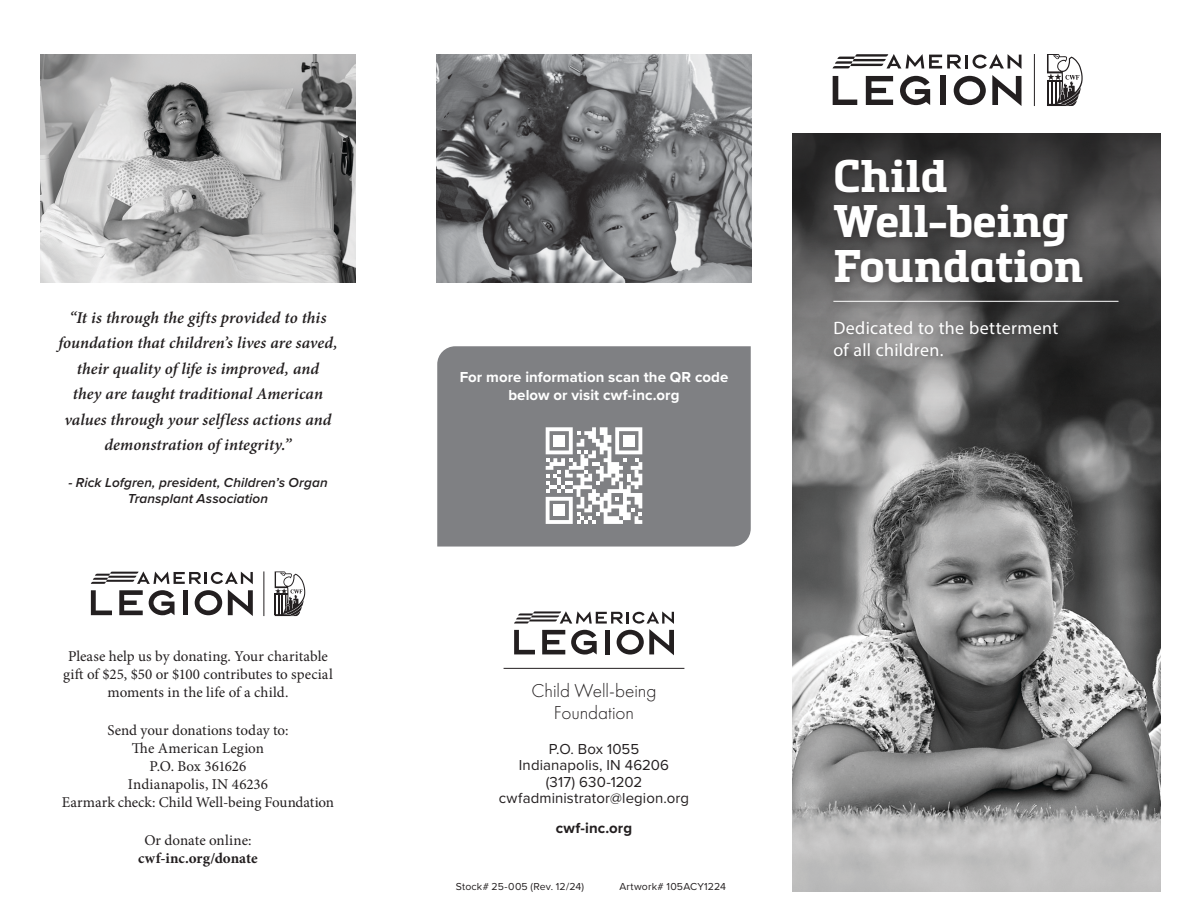
<style>
.page{position:relative;width:1188px;height:918px;background:#fff}
.page>*{position:absolute;margin:0;border:0;box-sizing:border-box;transform-origin:0 0}
.Body{font:700 45px/45px "Metronic Slab Pro";color:#fff}
.t1{font:300 19.35px/22px "Futura PT";letter-spacing:-.005em;color:#231f20;text-align:center}
.t2{font:18px/21.6px "Myriad Pro";letter-spacing:.015em;color:#fff}
.Body-2{font:italic 600 16.5px/25.5px "Minion Pro";letter-spacing:.005em;color:#231f20;text-align:center}
.Body-3{font:15px/18px "Minion Pro";color:#231f20;text-align:center}
.t3{font:15px "Proxima Nova";letter-spacing:.01em;color:#231f20}
.Graphic_Body{font:700 15px/18px "Proxima Nova";letter-spacing:.005em;color:#fff;text-align:center}
.Body-4{font:700 15px/18px "Minion Pro";color:#231f20;text-align:center}
.t4{font:700 15px "Proxima Nova";letter-spacing:.005em;color:#231f20}
.Graphic_Body-2{font:italic 600 13.5px/16.2px "Proxima Nova";letter-spacing:.01em;color:#231f20;text-align:center}
.t5{font:10.5px "Proxima Nova";letter-spacing:.015em;color:#231f20}
.s1{font-weight:400}
</style>
<div class="page">
<div style="left:437px;top:346px;width:314px;height:201px;background:#7f8083"></div>
<img style="left:792px;top:429px;width:369px;height:462px">
<svg style="left:792px;top:134px;width:369px;height:295px;background:#504f4f"></svg>
<div style="left:828px;top:153px;width:264px;height:139px;background:#231f20;opacity:.5"></div>
<div style="left:828px;top:315px;width:239px;height:51px;background:#231f20;opacity:.5"></div>
<div style="left:828px;top:294px;width:299px;height:17px;background:#231f20;opacity:.5"></div>
<hr style="left:833px;top:301px;width:286px;height:1px;background:#fff">
<svg style="left:833px;top:76px;width:24px;height:29px"></svg>
<svg style="left:866px;top:76px;width:27px;height:29px"></svg>
<svg style="left:900px;top:76px;width:30px;height:29px"></svg>
<div style="left:940px;top:76px;width:6px;height:29px;background:#231f20"></div>
<svg style="left:954px;top:76px;width:32px;height:29px"></svg>
<svg style="left:992px;top:75px;width:29px;height:31px"></svg>
<hr style="left:965px;top:55px;width:3px;height:14px;background:#231f20">
<svg style="left:973px;top:54px;width:49px;height:15px"></svg>
<svg style="left:832px;top:54px;width:129px;height:15px"></svg>
<svg style="left:91px;top:571px;width:162px;height:45px"></svg>
<svg style="left:1047px;top:54px;width:36px;height:52px"></svg>
<svg style="left:275px;top:571px;width:30px;height:45px"></svg>
<hr style="left:1034px;top:54px;width:1px;height:52px;background:#231f20">
<hr style="left:264px;top:571px;width:1px;height:45px;background:#231f20">
<svg style="left:514px;top:611px;width:160px;height:44px"></svg>
<hr style="left:504px;top:668px;width:180px;height:1px;background:#231f20">
<img style="left:40px;top:54px;width:316px;height:228px">
<img style="left:436px;top:54px;width:316px;height:228px">
<svg style="left:546px;top:427px;width:96px;height:97px"></svg>
<p class="Body-2" style="left:58px;top:305px;width:281px">“It is through the gifts provided to this foundation that children’s lives are saved, their quality of life is improved, and<br>they are taught traditional American values through your selfless actions and demonstration of integrity.”</p>
<p class="Graphic_Body-2" style="left:68px;top:474px;width:261px">- Rick Lofgren, president, Children’s Organ<br>Transplant Association</p>
<p class="Body-3" style="left:63px;top:647px;width:271px">Please help us by donating. Your charitable gift of $25, $50 or $100 contributes to special moments in the life of a child.</p>
<p class="Body-3" style="left:62px;top:721px;width:274px">Send your donations today to:<br>The American Legion<br>P.O. Box 361626<br>Indianapolis, IN 46236<br>Earmark check: Child Well-being Foundation</p>
<p class="Body-4" style="left:138px;top:831px;width:121px"><span class="s1">Or donate online: </span>cwf-inc.org/donate</p>
<p class="Graphic_Body" style="left:460px;top:368px;width:270px">For more information scan the QR code below or visit cwf-inc.org</p>
<p class="Body" style="left:833px;top:153px;width:251px">Child<br>Well-being<br>Foundation</p>
<h2 class="t2" style="left:833px;top:317px;width:226px">Dedicated to the betterment of all children.</h2>
<p class="t1" style="left:532px;top:680px;width:126px">Child Well-being<br>Foundation</p>
<p class="t3" style="left:549px;top:738px;width:92px">P.O. Box 1055</p>
<p class="t3" style="left:519px;top:754px;width:152px">Indianapolis, IN 46206</p>
<p class="t3" style="left:546px;top:771px;width:98px">(317) 630-1202</p>
<p class="t3" style="left:499px;top:787px;width:192px">cwfadministrator@legion.org</p>
<p class="t4" style="left:556px;top:817px;width:78px">cwf-inc.org</p>
<p class="t5" style="left:456px;top:878px;width:130px">Stock# 25-005 (Rev. 12/24)</p>
<p class="t5" style="left:619px;top:878px;width:108px">Artwork# 105ACY1224</p>
</div>
